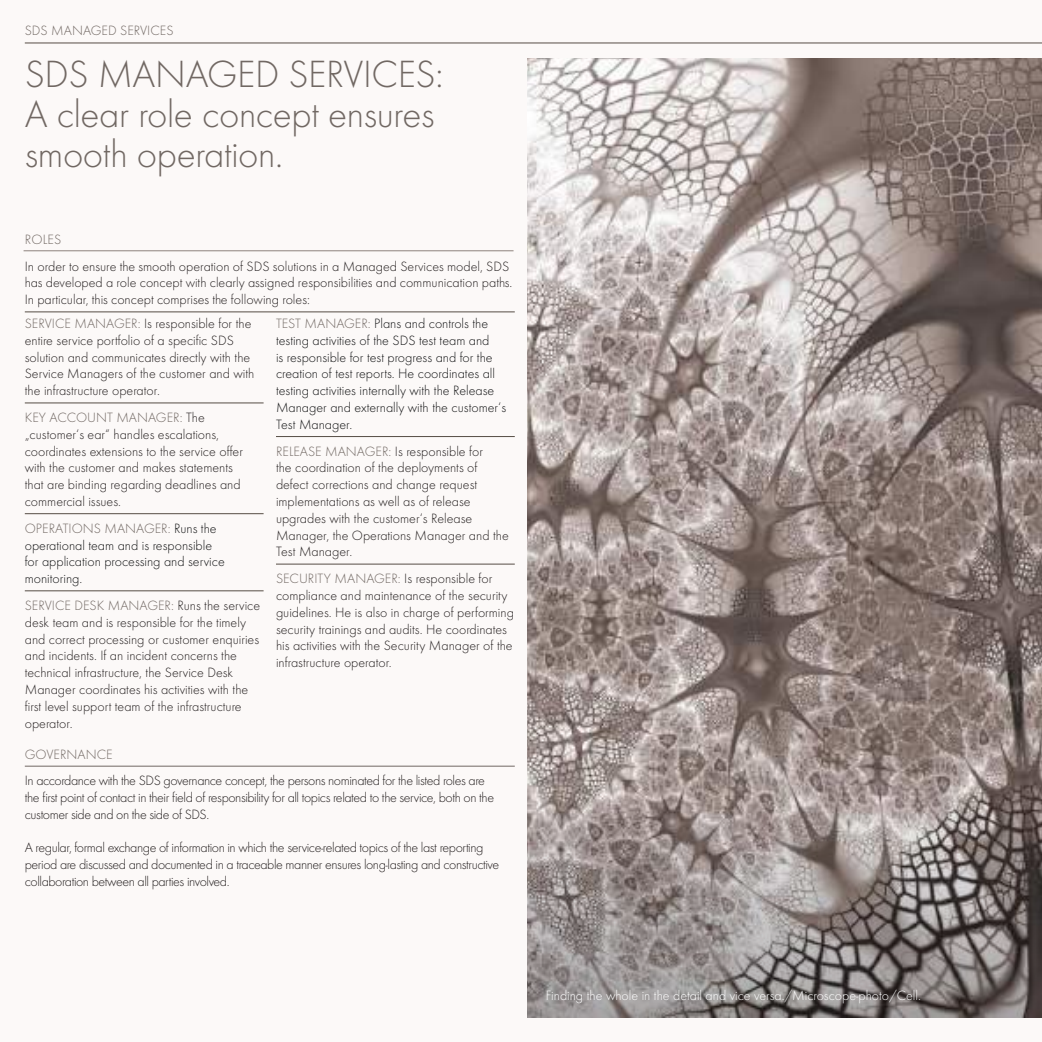
<style>
.page{position:relative;width:1042px;height:1042px;background:#fcf9f8}
.page>*{position:absolute;margin:0;border:0;box-sizing:border-box;transform-origin:0 0}
.t1{font:300 39.38px/40.2px "Futura";letter-spacing:-.01em;color:#716863}
.t2{font:300 14px/16.8px "Futura";color:#241f1f}
.t3{font:300 14px/16.8px "Futura";letter-spacing:-.03em;color:#241f1f}
.t4{font:300 14px/16.8px "Futura";color:#111213}
.t5{font:300 14px/16.8px "Futura PT";color:#241f1f}
.t6{font:300 14px "Futura";color:#fff}
.t7{font:300 14px "Futura";color:#716863}
.t8{font:300 14px "Futura PT";letter-spacing:.01em;color:#706762}
.s1{color:#716863}
</style>
<div class="page">
<img style="left:527px;top:58px;width:515px;height:732px">
<svg style="left:527px;top:790px;width:515px;height:227px;background:#8d8583"></svg>
<hr style="left:25px;top:43px;width:1017px;height:1px;background:#564d45">
<hr style="left:25px;top:312px;width:490px;height:1px;background:#564d45">
<hr style="left:25px;top:766px;width:490px;height:1px;background:#716863">
<hr style="left:276px;top:436px;width:239px;height:1px;background:#564d45">
<hr style="left:276px;top:564px;width:239px;height:1px;background:#564d45">
<hr style="left:24px;top:250px;width:489px;height:1px;background:#8e827d">
<hr style="left:25px;top:403px;width:239px;height:1px;background:#564d45">
<hr style="left:25px;top:513px;width:239px;height:1px;background:#564d45">
<hr style="left:25px;top:590px;width:239px;height:1px;background:#564d45">
<p class="t7" style="left:25px;top:23px;width:150px">SDS MANAGED SERVICES</p>
<h1 class="t1" style="left:25px;top:54px;width:420px">SDS MANAGED SERVICES:<br>A clear role concept ensures smooth operation.</h1>
<p class="t8" style="left:25px;top:231px;width:38px">ROLES</p>
<p class="t5" style="left:25px;top:258px;width:489px">In order to ensure the smooth operation of SDS solutions in a Managed Services model, SDS has developed a role concept with clearly assigned responsibilities and communication paths.<br>In particular, this concept comprises the following roles:</p>
<p class="t2" style="left:25px;top:315px;width:231px"><span class="s1">SERVICE MANAGER:</span> Is responsible for the entire service portfolio of a specific SDS solution and communicates directly with the Service Managers of the customer and with the infrastructure operator.</p>
<p class="t2" style="left:25px;top:409px;width:220px"><span class="s1">KEY ACCOUNT MANAGER:</span> The „customer‘s ear“ handles escalations, coordinates extensions to the service offer with the customer and makes statements that are binding regarding deadlines and commercial issues.</p>
<p class="t4" style="left:25px;top:520px;width:201px"><span class="s1">OPERATIONS MANAGER:</span> Runs the operational team and is responsible for application processing and service monitoring.</p>
<p class="t2" style="left:25px;top:597px;width:237px"><span class="s1">SERVICE DESK MANAGER:</span> Runs the service desk team and is responsible for the timely and correct processing or customer enquiries and incidents. If an incident concerns the technical infrastructure, the Service Desk Manager coordinates his activities with the first level support team of the infrastructure operator.</p>
<p class="t4" style="left:276px;top:315px;width:232px"><span class="s1">TEST MANAGER:</span> Plans and controls the testing activities of the SDS test team and<br>is responsible for test progress and for the creation of test reports. He coordinates all testing activities internally with the Release Manager and externally with the customer‘s Test Manager.</p>
<p class="t2" style="left:276px;top:443px;width:234px"><span class="s1">RELEASE MANAGER:</span> Is responsible for<br>the coordination of the deployments of defect corrections and change request implementations as well as of release upgrades with the customer‘s Release Manager, the Operations Manager and the Test Manager.</p>
<p class="t2" style="left:276px;top:570px;width:239px"><span class="s1">SECURITY MANAGER:</span> Is responsible for compliance and maintenance of the security guidelines. He is also in charge of performing security trainings and audits. He coordinates his activities with the Security Manager of the infrastructure operator.</p>
<p class="t7" style="left:25px;top:746px;width:89px">GOVERNANCE</p>
<p class="t3" style="left:25px;top:772px;width:471px">In accordance with the SDS governance concept, the persons nominated for the listed roles are the first point of contact in their field of responsibility for all topics related to the service, both on the customer side and on the side of SDS.</p>
<p class="t3" style="left:25px;top:839px;width:476px">A regular, formal exchange of information in which the service-related topics of the last reporting period are discussed and documented in a traceable manner ensures long-lasting and constructive collaboration between all parties involved.</p>
<p class="t6" style="left:546px;top:987px;width:377px">Finding the whole in the detail and vice versa./Microscope-photo/Cell.</p>
</div>
